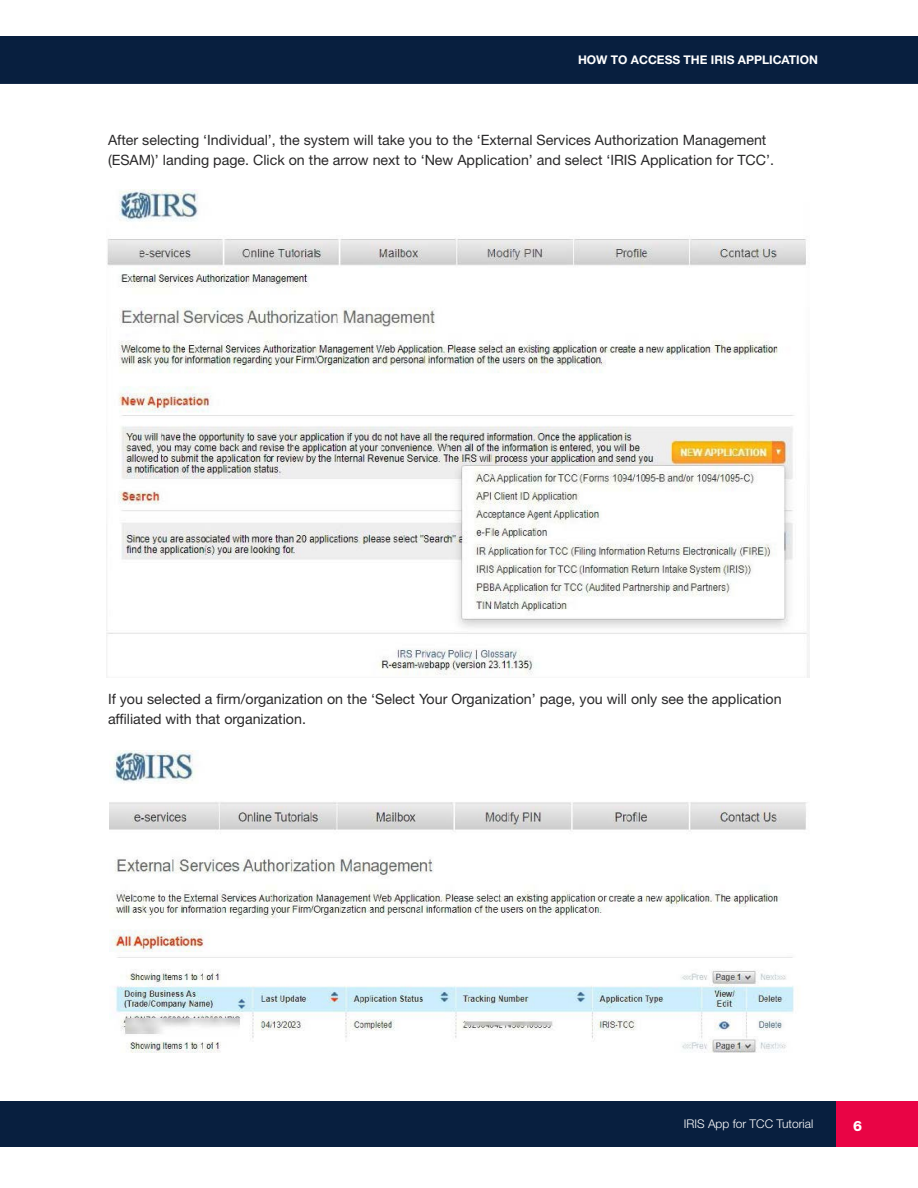
<style>
.page{position:relative;width:918px;height:1188px;background:#fff}
.page>*{position:absolute;margin:0;border:0;box-sizing:border-box;transform-origin:0 0}
.t1{font:14.25px/19.5px "Helvetica Neue LT Std";color:#292829}
.t2{font:800 14.25px "Helvetica Neue LT Std";color:#fff}
.t3{font:700 12px "Helvetica Neue LT Std";color:#fff}
.t4{font:300 12px "Helvetica Neue LT Std";color:#fff}
</style>
<div class="page">
<div style="left:0;top:37px;width:918px;height:45px;background:#081f3f"></div>
<div style="left:0;top:1101px;width:864px;height:46px;background:#081f3f"></div>
<div style="left:0;top:76px;width:918px;height:8px;background:#081f3f"></div>
<div style="left:836px;top:1101px;width:82px;height:46px;background:#e90445"></div>
<img style="left:107px;top:189px;width:703px;height:489px">
<img style="left:110px;top:751px;width:697px;height:302px">
<p class="t3" style="left:578px;top:52px;width:71px">HOW TO ACCESS</p>
<p class="t3" style="left:684px;top:52px;width:9px">THE</p>
<p class="t3" style="left:711px;top:52px;width:44px">IRIS APPLICATION</p>
<p class="t1" style="left:108px;top:130px;width:668px">After selecting ‘Individual’, the system will take you to the ‘External Services Authorization Management (ESAM)’ landing page. Click on the arrow next to ‘New Application’ and select ‘IRIS Application for TCC’.</p>
<p class="t1" style="left:108px;top:689px;width:675px">If you selected a firm/organization on the ‘Select Your Organization’ page, you will only see the application affiliated with that organization.</p>
<p class="t4" style="left:684px;top:1116px;width:131px">IRIS App for TCC Tutorial</p>
<p class="t2" style="left:853px;top:1118px;width:10px">6</p>
</div>
